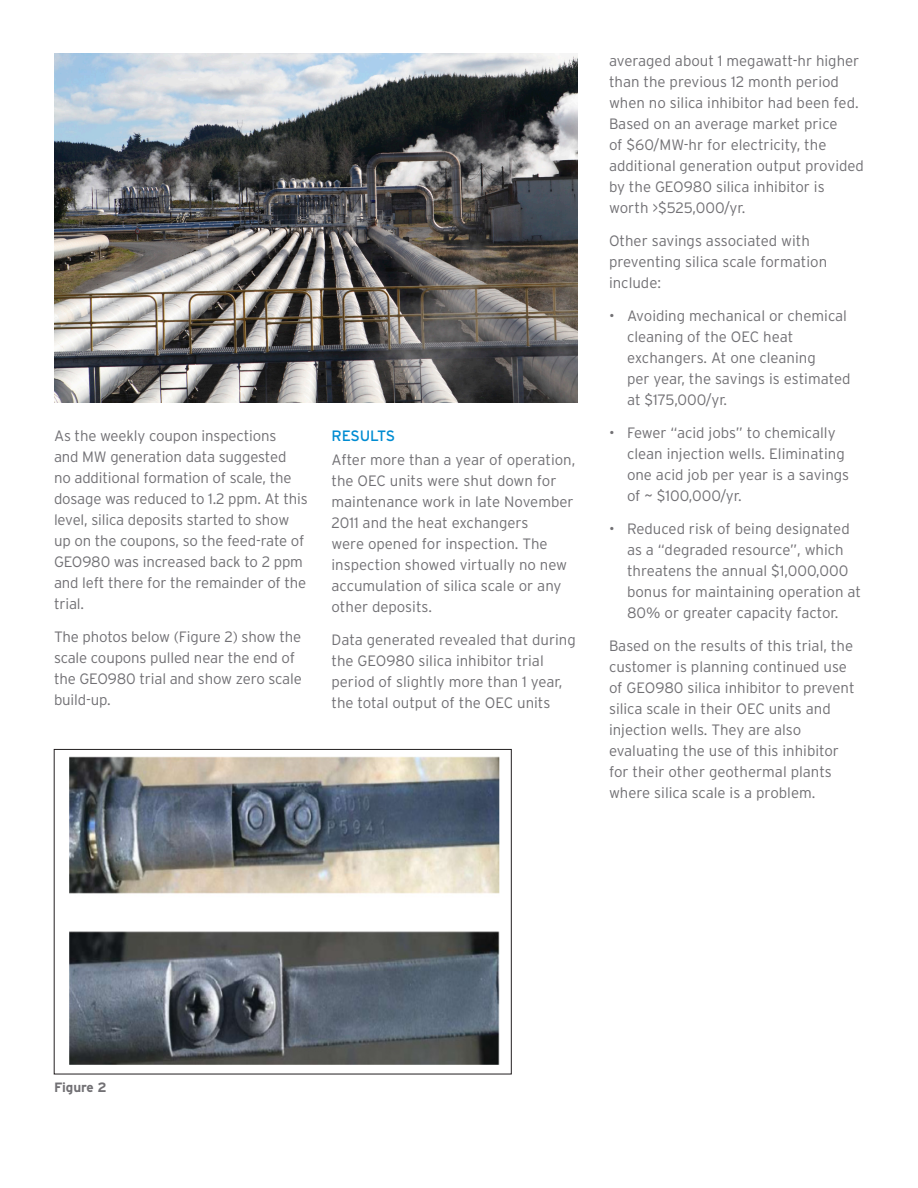
<style>
.page{position:relative;width:918px;height:1188px;background:#fff}
.page>*{position:absolute;margin:0;border:0;box-sizing:border-box;transform-origin:0 0}
.body{font:300 15px/21px "Interstate";color:#717074}
.Indent{font:300 15px/21px "Interstate";color:#717074}
.subhead{font:15px "Interstate";letter-spacing:-.02em;color:#008cd2}
.body-2{font:700 13.5px "Interstate";letter-spacing:-.01em;color:#717074}
</style>
<div class="page">
<img style="left:70px;top:757px;width:430px;height:308px">
<img style="left:54px;top:54px;width:524px;height:349px">
<div style="left:54px;top:749px;width:458px;height:325px;border:1px solid #231f20"></div>
<p class="body" style="left:54px;top:425px;width:255px">As the weekly coupon inspections<br>and MW generation data suggested<br>no additional formation of scale, the dosage was reduced to 1.2 ppm. At this level, silica deposits started to show up on the coupons, so the feed-rate of<br>GEO980 was increased back to 2 ppm and left there for the remainder of the trial.</p>
<p class="body" style="left:54px;top:626px;width:249px">The photos below (Figure 2) show the scale coupons pulled near the end of the GEO980 trial and show zero scale build-up.</p>
<p class="subhead" style="left:332px;top:427px;width:65px">RESULTS</p>
<p class="body" style="left:332px;top:449px;width:245px">After more than a year of operation, the OEC units were shut down for maintenance work in late November<br>2011 and the heat exchangers<br>were opened for inspection. The inspection showed virtually no new accumulation of silica scale or any other deposits.</p>
<p class="body" style="left:332px;top:629px;width:246px">Data generated revealed that during the GEO980 silica inhibitor trial period of slightly more than 1 year, the total output of the OEC units</p>
<p class="body" style="left:609px;top:50px;width:257px">averaged about 1 megawatt-hr higher than the previous 12 month period when no silica inhibitor had been fed.<br>Based on an average market price<br>of $60/MW-hr for electricity, the additional generation output provided by the GEO980 silica inhibitor is worth &gt;$525,000/yr.</p>
<p class="body" style="left:609px;top:230px;width:220px">Other savings associated with preventing silica scale formation include:</p>
<p class="Indent" style="left:627px;top:305px;width:225px;text-indent:-18px">• Avoiding mechanical or chemical cleaning of the OEC heat exchangers. At one cleaning<br>per year, the savings is estimated at $175,000/yr.</p>
<p class="Indent" style="left:627px;top:422px;width:224px;text-indent:-18px">• Fewer “acid jobs” to chemically clean injection wells. Eliminating one acid job per year is a savings of ~ $100,000/yr.</p>
<p class="Indent" style="left:627px;top:518px;width:236px;text-indent:-18px">• Reduced risk of being designated as a “degraded resource”, which threatens the annual $1,000,000 bonus for maintaining operation at 80% or greater capacity factor.</p>
<p class="body" style="left:609px;top:635px;width:247px">Based on the results of this trial, the customer is planning continued use of GEO980 silica inhibitor to prevent silica scale in their OEC units and injection wells. They are also evaluating the use of this inhibitor for their other geothermal plants where silica scale is a problem.</p>
<p class="body-2" style="left:54px;top:1079px;width:54px">Figure 2</p>
</div>
